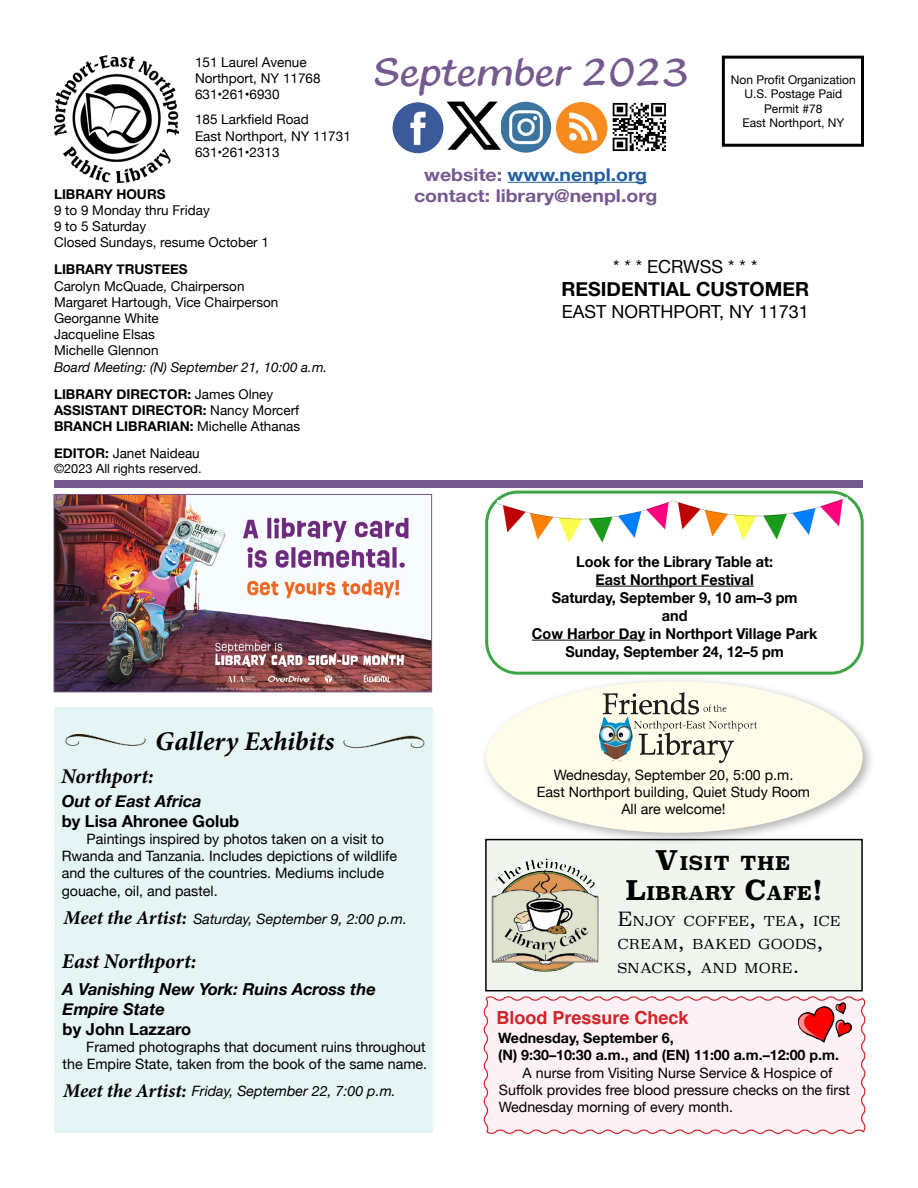
<style>
.page{position:relative;width:918px;height:1188px;background:#fff}
.page>*{position:absolute;margin:0;border:0;box-sizing:border-box;transform-origin:0 0}
.t1{font:italic 42px "Blacklight D";color:#75598f}
.t2{font:italic 700 27px "Minion Pro";color:#000}
.t3{font:italic 700 21px "Minion Pro";letter-spacing:-.005em;color:#000}
.t4{font:700 19.5px "Helvetica Neue";color:#000}
.t5{font:700 18.9px "Superclarendon";color:#000}
.t6{font:18px "Helvetica Neue";color:#000}
.t7{font:700 18px "Helvetica";color:#d2232a}
.t8{font:700 17.7px "Helvetica Neue";color:#75598f;scale:1.11 1}
.t9{font:700 17.7px "Helvetica Neue";color:#215e9e;scale:1.11 1}
.t10{font:italic 700 16.5px/19.8px "Helvetica Neue";color:#000}
.t11{font:700 16.5px "Helvetica Neue";color:#000}
.t12{font:700 15px/18px "Helvetica Neue";color:#000;text-align:center;scale:.96 1}
.t13{font:14.25px/17.1px "Helvetica Neue";color:#000}
.t14{font:italic 14.25px "Helvetica Neue";color:#000}
.t15{font:700 14.25px/17.1px "Helvetica Neue";color:#000}
.t16{font:300 13.65px/23.4px "Superclarendon";letter-spacing:.045em;color:#000}
.t17{font:13.5px/16.2px "Helvetica Neue";color:#000}
.t18{font:700 13.5px/16.2px "Helvetica Neue";color:#000}
.t19{font:italic 13.5px/27px "Helvetica Neue";color:#000}
.t20{font:12.75px "Helvetica Neue";color:#000}
.t21{font:12px/14.4px "Helvetica Neue";color:#000;text-align:center}
.s1{color:#75598f}
.s2{font-weight:700;font-style:normal}
.s3{font-style:normal}
.s4{font-weight:400}
.s5{font-weight:700}
.s6{font-family:"Minion Pro";font-weight:700;font-size:19.5px}
.s7{font-size:27px}
.s8{font-size:19.5px}
</style>
<div class="page">
<div style="left:722px;top:56px;width:142px;height:91px;border:3px solid #000"></div>
<img style="left:54px;top:56px;width:125px;height:126px">
<hr style="left:508px;top:182px;width:139px;height:1px;background:#215e9e">
<img style="left:56px;top:496px;width:374px;height:194px">
<div style="left:54px;top:494px;width:378px;height:198px;border:1px solid #75598f"></div>
<div style="left:485px;top:491px;width:379px;height:184px;border:3px solid #3da545;border-radius:31px"></div>
<hr style="left:596px;top:586px;width:158px;height:1px;background:#000">
<hr style="left:532px;top:640px;width:113px;height:1px;background:#000">
<svg style="left:488px;top:845px;width:372px;height:143px;background:#e5e9de"></svg>
<div style="left:485px;top:839px;width:378px;height:152px;border:2px solid #000"></div>
<img style="left:524px;top:858px;width:24px;height:13px">
<div style="left:483px;top:996px;width:383px;height:138px;background:#fdf1f6"></div>
<img style="left:798px;top:1002px;width:54px;height:41px">
<div style="left:481px;top:676px;width:394px;height:169px;background:#000;opacity:.3"></div>
<div style="left:486px;top:681px;width:377px;height:152px;background:#fffde9;border-radius:50%"></div>
<img style="left:603px;top:692px;width:84px;height:23px">
<div style="left:54px;top:480px;width:809px;height:8px;background:#75598f"></div>
<img style="left:498px;top:500px;width:174px;height:42px">
<img style="left:672px;top:497px;width:176px;height:42px">
<div style="left:54px;top:708px;width:379px;height:425px;background:#e5f4f4"></div>
<img style="left:65px;top:733px;width:81px;height:13px">
<img style="left:343px;top:735px;width:82px;height:14px">
<img style="left:607px;top:102px;width:60px;height:50px">
<img style="left:393px;top:102px;width:50px;height:51px">
<img style="left:501px;top:102px;width:48px;height:51px">
<img style="left:448px;top:101px;width:53px;height:49px">
<img style="left:556px;top:102px;width:51px;height:52px">
<p class="t17" style="left:195px;top:55px;width:127px">151 Laurel Avenue<br>Northport, NY 11768<br>631•261•6930</p>
<p class="t17" style="left:195px;top:112px;width:157px">185 Larkfield Road<br>East Northport, NY 11731<br>631•261•2313</p>
<h1 class="t1" style="left:378px;top:46px;width:330px">September 2023</h1>
<p class="t9" style="left:424px;top:160px;width:202px"><span class="s1">website:</span> www.nenpl.org</p>
<p class="t21" style="left:731px;top:73px;width:126px">Non Profit Organization<br>U.S. Postage Paid<br>Permit #78<br>East Northport, NY</p>
<p class="t18" style="left:54px;top:186px;width:113px">LIBRARY HOURS</p>
<p class="t8" style="left:414px;top:181px;width:221px">contact: library@nenpl.org</p>
<p class="t17" style="left:54px;top:203px;width:217px">9 to 9 Monday thru Friday<br>9 to 5 Saturday<br>Closed Sundays, resume October 1</p>
<p class="t18" style="left:54px;top:262px;width:135px">LIBRARY TRUSTEES</p>
<p class="t17" style="left:54px;top:278px;width:226px">Carolyn McQuade, Chairperson<br>Margaret Hartough, Vice Chairperson<br>Georganne White<br>Jacqueline Elsas<br>Michelle Glennon</p>
<p class="t19" style="left:54px;top:354px;width:275px">Board Meeting: (N) September 21, 10:00 a.m.<br><span class="s2">LIBRARY DIRECTOR:</span> <span class="s3">James Olney</span></p>
<p class="t18" style="left:54px;top:402px;width:248px">ASSISTANT DIRECTOR: <span class="s4">Nancy Morcerf<br></span>BRANCH LIBRARIAN: <span class="s4">Michelle Athanas</span></p>
<p class="t17" style="left:54px;top:446px;width:147px"><span class="s5">EDITOR:</span> Janet Naideau</p>
<p class="t20" style="left:54px;top:460px;width:149px">©2023 All rights reserved.</p>
<p class="t6" style="left:613px;top:254px;width:146px">* * * ECRWSS * * *</p>
<h3 class="t4" style="left:561px;top:274px;width:249px">RESIDENTIAL CUSTOMER</h3>
<p class="t6" style="left:562px;top:299px;width:249px">EAST NORTHPORT, NY 11731</p>
<h2 class="t2" style="left:155px;top:722px;width:180px">Gallery Exhibits</h2>
<h3 class="t3" style="left:61px;top:761px;width:94px">Northport:</h3>
<p class="t10" style="left:62px;top:792px;width:141px">Out of East Africa</p>
<p class="t11" style="left:62px;top:808px;width:179px">by Lisa Ahronee Golub</p>
<p class="t13" style="left:62px;top:831px;width:337px;text-indent:25px">Paintings inspired by photos taken on a visit to Rwanda and Tanzania. Includes depictions of wildlife and the cultures of the countries. Mediums include gouache, oil, and pastel.</p>
<p class="t14" style="left:64px;top:908px;width:345px"><span class="s6">Meet the Artist:</span> Saturday, September 9, 2:00 p.m.</p>
<h3 class="t3" style="left:62px;top:946px;width:136px">East Northport:</h3>
<p class="t10" style="left:63px;top:980px;width:315px">A Vanishing New York: Ruins Across the<br>Empire State</p>
<p class="t11" style="left:63px;top:1016px;width:130px">by John Lazzaro</p>
<p class="t13" style="left:63px;top:1039px;width:366px;text-align:right">Framed photographs that document ruins throughout<br>the Empire State, taken from the book of the same name.</p>
<p class="t14" style="left:63px;top:1081px;width:334px"><span class="s6">Meet the Artist:</span> Friday, September 22, 7:00 p.m.</p>
<p class="t12" style="left:532px;top:553px;width:299px">Look for the Library Table at:<br>East Northport Festival<br>Saturday, September 9, 10 am–3 pm<br>and<br>Cow Harbor Day in Northport Village Park<br>Sunday, September 24, 12–5 pm</p>
<p class="t13" style="left:537px;top:767px;width:275px;text-align:center">Wednesday, September 20, 5:00 p.m.<br>East Northport building, Quiet Study Room<br>All are welcome!</p>
<h3 class="t5" style="left:655px;top:849px;width:137px"><span class="s7">V</span>ISIT THE</h3>
<h3 class="t5" style="left:625px;top:879px;width:199px"><span class="s7">L</span>IBRARY <span class="s7">C</span>AFE<span class="s7">!</span></h3>
<p class="t16" style="left:618px;top:910px;width:223px"><span class="s8">E</span>NJOY COFFEE <span class="s8">,</span> TEA<span class="s8">,</span> ICE<br>CREAM<span class="s8">,</span> BAKED GOODS<span class="s8">,<br></span>SNACKS<span class="s8">,</span> AND MORE<span class="s8">.</span></p>
<p class="t7" style="left:497px;top:1003px;width:194px">Blood Pressure Check</p>
<p class="t15" style="left:498px;top:1029px;width:342px">Wednesday, September 6,<br>(N) 9:30–10:30 a.m., and (EN) 11:00 a.m.–12:00 p.m.</p>
<p class="t13" style="left:499px;top:1065px;width:353px;text-indent:24px">A nurse from Visiting Nurse Service &amp; Hospice of<br>Suffolk provides free blood pressure checks on the first<br>Wednesday morning of every month.</p>
</div>
